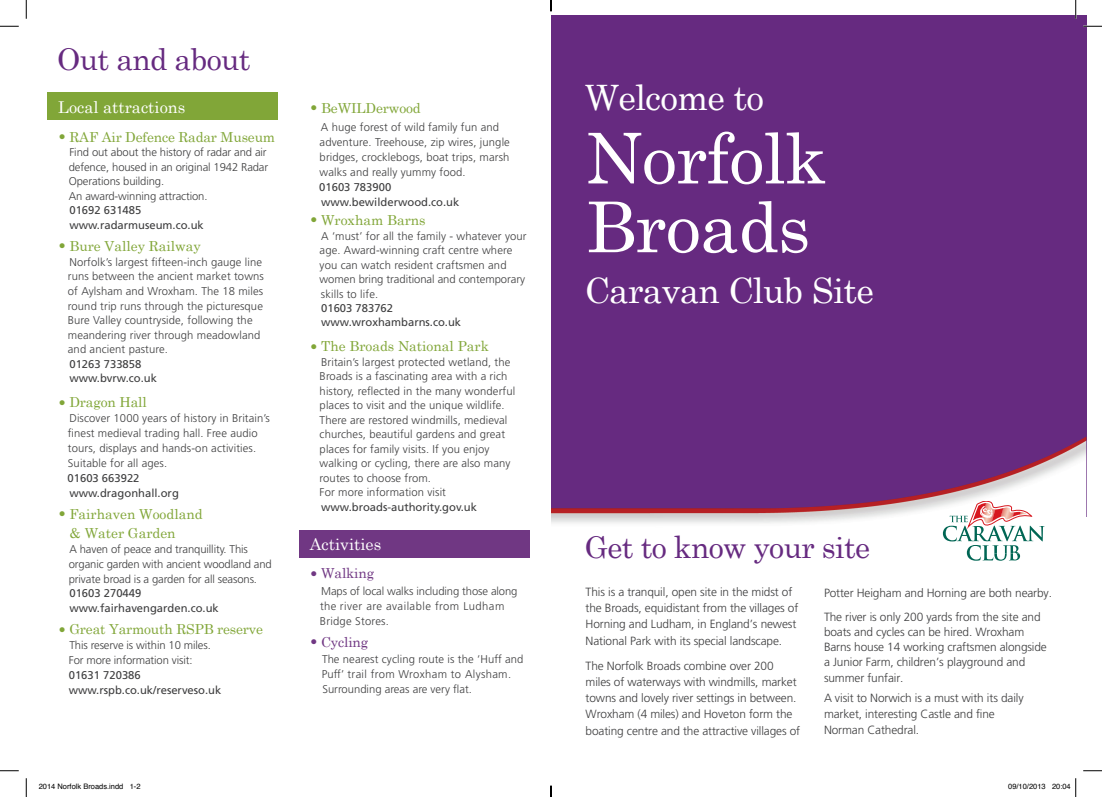
<style>
.page{position:relative;width:1102px;height:797px;background:#fff}
.page>*{position:absolute;margin:0;border:0;box-sizing:border-box;transform-origin:0 0}
.t1{font:70px/68.8px "Century Schoolbook";letter-spacing:-.01em;color:#fff}
.t2{font:35px "Century Schoolbook";letter-spacing:-.02em;color:#fff}
.t3{font:30px "Century Schoolbook";letter-spacing:-.02em;color:#662a80}
.t4{font:16.25px "Century Schoolbook";color:#fff}
.t5{font:13.75px/18.8px "Century Schoolbook";color:#81a638}
.t6{font:13.75px "Century Schoolbook";letter-spacing:-.01em;color:#703783}
.t7{font:300 11.88px/16.2px "Frutiger";letter-spacing:-.01em;color:#3e3e3f}
.t8{font:300 11.25px/14.5px "Frutiger";letter-spacing:.01em;color:#3e3e3f}
.t9{font:300 11.25px/14.6px "Frutiger";letter-spacing:-.01em;color:#3e3e3f}
.t10{font:11.25px/14.4px "Frutiger";color:#3e3e3f}
.t11{font:7.5px "Helvetica";color:#000}
.s1{font-family:"Ocean Sans Std";font-weight:600;font-size:18.75px}
</style>
<div class="page">
<div style="left:551px;top:16px;width:535px;height:501px;background:#662a80"></div>
<img style="left:551px;top:437px;width:535px;height:90px">
<svg style="left:942px;top:501px;width:102px;height:59px"></svg>
<div style="left:299px;top:531px;width:230px;height:27px;background:#703783"></div>
<div style="left:48px;top:93px;width:230px;height:27px;background:#81a638"></div>
<svg style="left:0;top:25px;width:19px;height:2px"></svg>
<svg style="left:1083px;top:25px;width:18px;height:2px"></svg>
<svg style="left:0;top:770px;width:19px;height:1px"></svg>
<svg style="left:1083px;top:770px;width:18px;height:1px"></svg>
<svg style="left:25px;top:0;width:2px;height:19px"></svg>
<svg style="left:25px;top:778px;width:2px;height:19px"></svg>
<svg style="left:1074px;top:0;width:2px;height:19px"></svg>
<svg style="left:1075px;top:778px;width:1px;height:19px"></svg>
<svg style="left:550px;top:785px;width:1px;height:12px"></svg>
<h3 class="t3" style="left:57px;top:40px;width:195px">Out and about</h3>
<h3 class="t4" style="left:58px;top:97px;width:129px">Local attractions</h3>
<p class="t5" style="left:58px;top:127px;width:218px"><span class="s1">•</span> RAF Air Defence Radar Museum</p>
<p class="t9" style="left:69px;top:145px;width:201px">Find out about the history of radar and air defence, housed in an original 1942 Radar Operations building.<br>An award-winning attraction.</p>
<p class="t10" style="left:69px;top:203px;width:136px">01692 631485 www.radarmuseum.co.uk</p>
<p class="t5" style="left:58px;top:236px;width:144px"><span class="s1">•</span> Bure Valley Railway</p>
<p class="t8" style="left:68px;top:254px;width:197px">Norfolk’s largest fifteen-inch gauge line runs between the ancient market towns of Aylsham and Wroxham. The 18 miles round trip runs through the picturesque Bure Valley countryside, following the meandering river through meadowland and ancient pasture.</p>
<p class="t10" style="left:69px;top:356px;width:89px">01263 733858 www.bvrw.co.uk</p>
<p class="t5" style="left:58px;top:392px;width:90px"><span class="s1">•</span> Dragon Hall</p>
<p class="t8" style="left:68px;top:411px;width:203px;line-height:15px">Discover 1000 years of history in Britain’s finest medieval trading hall. Free audio tours, displays and hands-on activities.<br>Suitable for all ages.</p>
<p class="t10" style="left:68px;top:470px;width:113px;line-height:15px">01603 663922 www.dragonhall.org</p>
<p class="t5" style="left:70px;top:504px;width:134px;text-indent:-11px"><span class="s1">•</span> Fairhaven Woodland &amp; Water Garden</p>
<p class="t9" style="left:69px;top:541px;width:204px;line-height:15px">A haven of peace and tranquillity. This organic garden with ancient woodland and private broad is a garden for all seasons.</p>
<p class="t10" style="left:69px;top:586px;width:151px">01603 270449 www.fairhavengarden.co.uk</p>
<p class="t5" style="left:58px;top:619px;width:206px"><span class="s1">•</span> Great Yarmouth RSPB reserve</p>
<p class="t9" style="left:69px;top:638px;width:143px;line-height:15px">This reserve is within 10 miles.<br>For more information visit:</p>
<p class="t10" style="left:69px;top:667px;width:154px;line-height:15px">01631 720386 www.rspb.co.uk/reserveso.uk</p>
<p class="t5" style="left:310px;top:98px;width:112px"><span class="s1">•</span> BeWILDerwood</p>
<p class="t8" style="left:319px;top:120px;width:192px;line-height:15px">A huge forest of wild family fun and adventure. Treehouse, zip wires, jungle bridges, crocklebogs, boat trips, marsh walks and really yummy food.</p>
<p class="t10" style="left:319px;top:180px;width:141px;line-height:15px">01603 783900 www.bewilderwood.co.uk</p>
<p class="t5" style="left:310px;top:210px;width:117px"><span class="s1">•</span> Wroxham Barns</p>
<p class="t8" style="left:319px;top:228px;width:209px">A ‘must’ for all the family - whatever your age. Award-winning craft centre where you can watch resident craftsmen and women bring traditional and contemporary skills to life.</p>
<p class="t10" style="left:321px;top:301px;width:142px">01603 783762 www.wroxhambarns.co.uk</p>
<p class="t5" style="left:310px;top:337px;width:180px"><span class="s1">•</span> The Broads National Park</p>
<p class="t8" style="left:319px;top:355px;width:197px">Britain’s largest protected wetland, the Broads is a fascinating area with a rich history, reflected in the many wonderful places to visit and the unique wildlife.<br>There are restored windmills, medieval churches, beautiful gardens and great places for family visits. If you enjoy walking or cycling, there are also many routes to choose from.<br>For more information visit</p>
<p class="t10" style="left:321px;top:499px;width:157px">www.broads-authority.gov.uk</p>
<h3 class="t4" style="left:310px;top:533px;width:73px">Activities</h3>
<p class="t6" style="left:310px;top:565px;width:66px"><span class="s1">•</span> Walking</p>
<p class="t8" style="left:320px;top:583px;width:199px;line-height:15px">Maps of local walks including those along the river are available from Ludham<br>Bridge Stores.</p>
<p class="t6" style="left:310px;top:633px;width:60px"><span class="s1">•</span> Cycling</p>
<p class="t8" style="left:322px;top:652px;width:203px;line-height:15px">The nearest cycling route is the ‘Huff and<br>Puff’ trail from Wroxham to Alysham.<br>Surrounding areas are very flat.</p>
<h2 class="t2" style="left:584px;top:76px;width:181px">Welcome to</h2>
<h1 class="t1" style="left:585px;top:122px;width:242px">Norfolk<br>Broads</h1>
<h2 class="t2" style="left:584px;top:268px;width:290px">Caravan Club Site</h2>
<h3 class="t3" style="left:584px;top:528px;width:287px">Get to know your site</h3>
<p class="t7" style="left:585px;top:583px;width:214px">This is a tranquil, open site in the midst of the Broads, equidistant from the villages of Horning and Ludham, in England’s newest National Park with its special landscape.</p>
<p class="t7" style="left:585px;top:657px;width:216px">The Norfolk Broads combine over 200 miles of waterways with windmills, market towns and lovely river settings in between.<br>Wroxham (4 miles) and Hoveton form the boating centre and the attractive villages of</p>
<p class="t7" style="left:823px;top:581px;width:229px;line-height:23.8px">Potter Heigham and Horning are both nearby.<br>The river is only 200 yards from the site and</p>
<p class="t7" style="left:823px;top:624px;width:224px;line-height:15px">boats and cycles can be hired. Wroxham<br>Barns house 14 working craftsmen alongside a Junior Farm, children’s playground and</p>
<p class="t7" style="left:823px;top:667px;width:201px;line-height:20px">summer funfair.<br>A visit to Norwich is a must with its daily</p>
<p class="t7" style="left:823px;top:706px;width:172px">market, interesting Castle and fine<br>Norman Cathedral.</p>
<p class="t11" style="left:39px;top:781px;width:103px">2014 Norfolk Broads.indd 1-2</p>
<p class="t11" style="left:1008px;top:781px;width:64px">09/10/2013 20:04</p>
</div>
